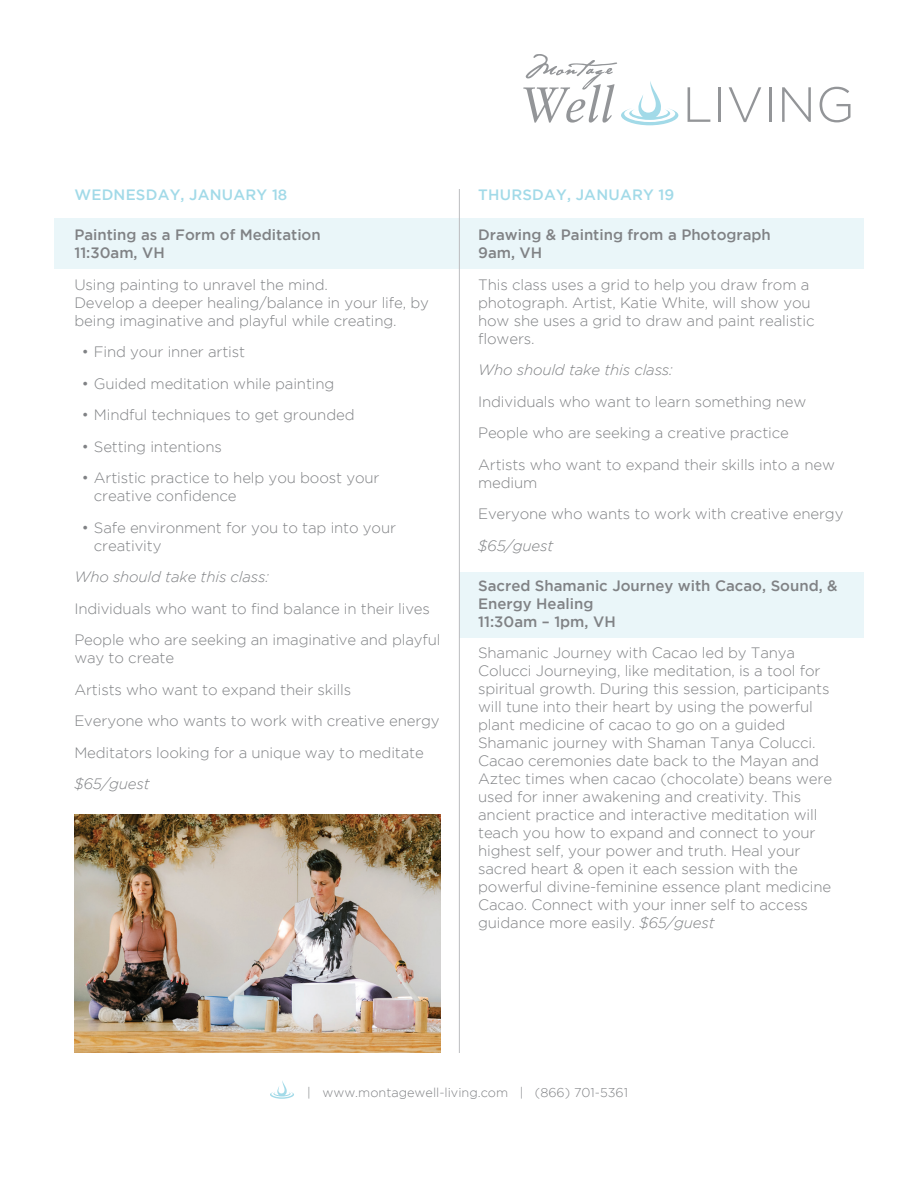
<style>
.page{position:relative;width:918px;height:1188px;background:#fff}
.page>*{position:absolute;margin:0;border:0;box-sizing:border-box;transform-origin:0 0}
.t1{font:300 15px/18px "Gotham";letter-spacing:-.01em;color:#808285}
.t2{font:500 15px/18px "Gotham";color:#808285}
.t3{font:italic 300 15px "Gotham";letter-spacing:-.01em;color:#808285}
.t4{font:500 15px "Gotham";letter-spacing:.015em;color:#a2dae8}
.t5{font:300 12.75px "Gotham";color:#808285}
.s1{font-style:italic}
</style>
<div class="page">
<div style="left:459px;top:218px;width:405px;height:50px;background:#eaf6f9"></div>
<div style="left:459px;top:572px;width:405px;height:66px;background:#eaf6f9"></div>
<div style="left:54px;top:218px;width:405px;height:50px;background:#eaf6f9"></div>
<svg style="left:688px;top:87px;width:22px;height:35px"></svg>
<hr style="left:718px;top:87px;width:3px;height:35px;background:#939598">
<svg style="left:729px;top:87px;width:32px;height:35px"></svg>
<hr style="left:769px;top:87px;width:3px;height:35px;background:#939598">
<svg style="left:782px;top:87px;width:29px;height:35px"></svg>
<svg style="left:820px;top:87px;width:30px;height:35px"></svg>
<svg style="left:523px;top:54px;width:155px;height:71px"></svg>
<svg style="left:270px;top:1081px;width:24px;height:18px"></svg>
<hr style="left:459px;top:189px;width:1px;height:864px;background:#bcbdc0">
<img style="left:74px;top:814px;width:367px;height:239px">
<p class="t4" style="left:75px;top:186px;width:214px">WEDNESDAY, JANUARY 18</p>
<p class="t2" style="left:74px;top:225px;width:248px">Painting as a Form of Meditation<br>11:30am, VH</p>
<p class="t1" style="left:74px;top:275px;width:356px">Using painting to unravel the mind.<br>Develop a deeper healing/balance in your life, by being imaginative and playful while creating.</p>
<p class="t1" style="left:82px;top:343px;width:165px">• Find your inner artist</p>
<p class="t1" style="left:82px;top:374px;width:254px">• Guided meditation while painting</p>
<p class="t1" style="left:82px;top:406px;width:274px">• Mindful techniques to get grounded</p>
<p class="t1" style="left:82px;top:437px;width:142px">• Setting intentions</p>
<p class="t1" style="left:94px;top:469px;width:287px;text-indent:-12px">• Artistic practice to help you boost your creative confidence</p>
<p class="t1" style="left:94px;top:518px;width:304px;text-indent:-12px">• Safe environment for you to tap into your creativity</p>
<p class="t3" style="left:74px;top:569px;width:196px">Who should take this class:</p>
<p class="t1" style="left:74px;top:592px;width:368px;line-height:31.5px">Individuals who want to find balance in their lives<br>People who are seeking an imaginative and playful</p>
<p class="t1" style="left:74px;top:642px;width:367px;line-height:31.5px">way to create<br>Artists who want to expand their skills<br>Everyone who wants to work with creative energy Meditators looking for a unique way to meditate</p>
<p class="t3" style="left:74px;top:776px;width:77px">$65/guest</p>
<p class="t4" style="left:478px;top:186px;width:197px">THURSDAY, JANUARY 19</p>
<p class="t2" style="left:478px;top:225px;width:294px">Drawing &amp; Painting from a Photograph<br>9am, VH</p>
<p class="t1" style="left:478px;top:275px;width:338px">This class uses a grid to help you draw from a photograph. Artist, Katie White, will show you how she uses a grid to draw and paint realistic flowers.</p>
<p class="t3" style="left:478px;top:362px;width:196px">Who should take this class:</p>
<p class="t1" style="left:478px;top:385px;width:358px;line-height:31.5px">Individuals who want to learn something new<br>People who are seeking a creative practice<br>Artists who want to expand their skills into a new</p>
<p class="t1" style="left:478px;top:466px;width:367px;line-height:31.5px">medium<br>Everyone who wants to work with creative energy</p>
<p class="t3" style="left:478px;top:537px;width:77px">$65/guest</p>
<p class="t2" style="left:478px;top:576px;width:361px">Sacred Shamanic Journey with Cacao, Sound, &amp;<br>Energy Healing<br>11:30am – 1pm, VH</p>
<p class="t1" style="left:478px;top:644px;width:355px">Shamanic Journey with Cacao led by Tanya Colucci Journeying, like meditation, is a tool for spiritual growth. During this session, participants will tune into their heart by using the powerful plant medicine of cacao to go on a guided Shamanic journey with Shaman Tanya Colucci.<br>Cacao ceremonies date back to the Mayan and Aztec times when cacao (chocolate) beans were used for inner awakening and creativity. This ancient practice and interactive meditation will teach you how to expand and connect to your highest self, your power and truth. Heal your sacred heart &amp; open it each session with the powerful divine-feminine essence plant medicine Cacao. Connect with your inner self to access guidance more easily. <span class="s1">$65/guest</span></p>
<p class="t5" style="left:307px;top:1085px;width:322px">| www.montagewell-living.com | (866) 701-5361</p>
</div>
